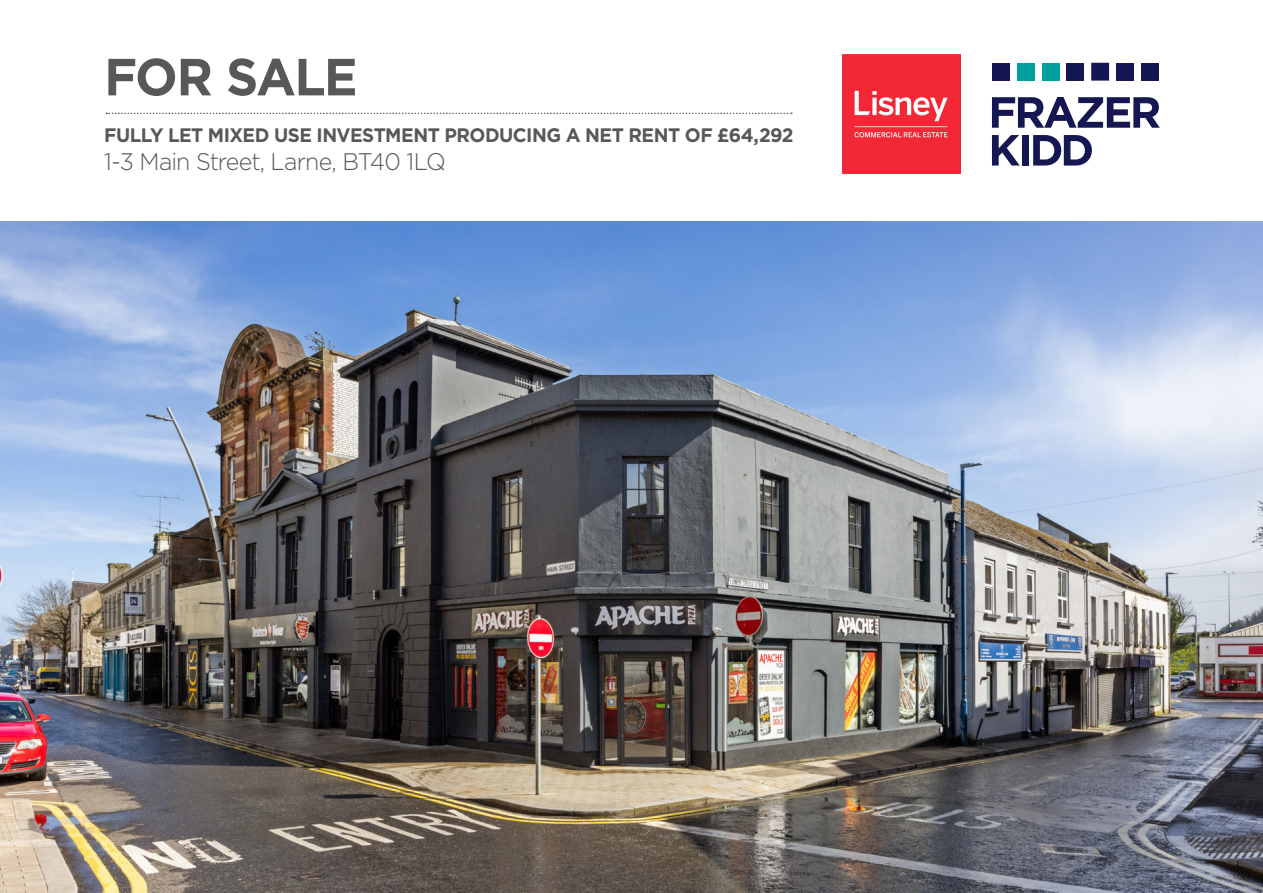
<style>
.page{position:relative;width:1263px;height:893px;background:#fff}
.page>*{position:absolute;margin:0;border:0;box-sizing:border-box;transform-origin:0 0}
.t1{font:700 52.2px "Gotham";letter-spacing:-.035em;color:#57585a;scale:.96 1}
.t2{font:300 24px "Gotham";letter-spacing:-.035em;color:#57585a;scale:.96 1}
.t3{font:700 19.5px "Gotham";letter-spacing:-.025em;color:#57585a}
</style>
<div class="page">
<img style="left:0;top:221px;width:1263px;height:672px">
<svg style="left:106px;top:113px;width:686px;height:1px"></svg>
<img style="left:842px;top:55px;width:119px;height:119px">
<div style="left:992px;top:63px;width:18px;height:18px;background:#141751"></div>
<div style="left:1017px;top:63px;width:18px;height:18px;background:#00a19c"></div>
<div style="left:1041px;top:63px;width:18px;height:18px;background:#00a19c"></div>
<div style="left:1066px;top:63px;width:18px;height:18px;background:#141751"></div>
<div style="left:1091px;top:63px;width:18px;height:18px;background:#141751"></div>
<div style="left:1116px;top:63px;width:18px;height:18px;background:#141751"></div>
<div style="left:1141px;top:63px;width:18px;height:18px;background:#141751"></div>
<svg style="left:992px;top:97px;width:168px;height:31px"></svg>
<svg style="left:992px;top:135px;width:28px;height:31px"></svg>
<div style="left:1022px;top:135px;width:7px;height:31px;background:#141751"></div>
<svg style="left:1033px;top:135px;width:59px;height:31px"></svg>
<p class="t1" style="left:104px;top:47px;width:265px">FOR SALE</p>
<p class="t3" style="left:104px;top:124px;width:691px">FULLY LET MIXED USE INVESTMENT PRODUCING A NET RENT OF £64,292</p>
<p class="t2" style="left:104px;top:149px;width:357px">1-3 Main Street, Larne, BT40 1LQ</p>
</div>
